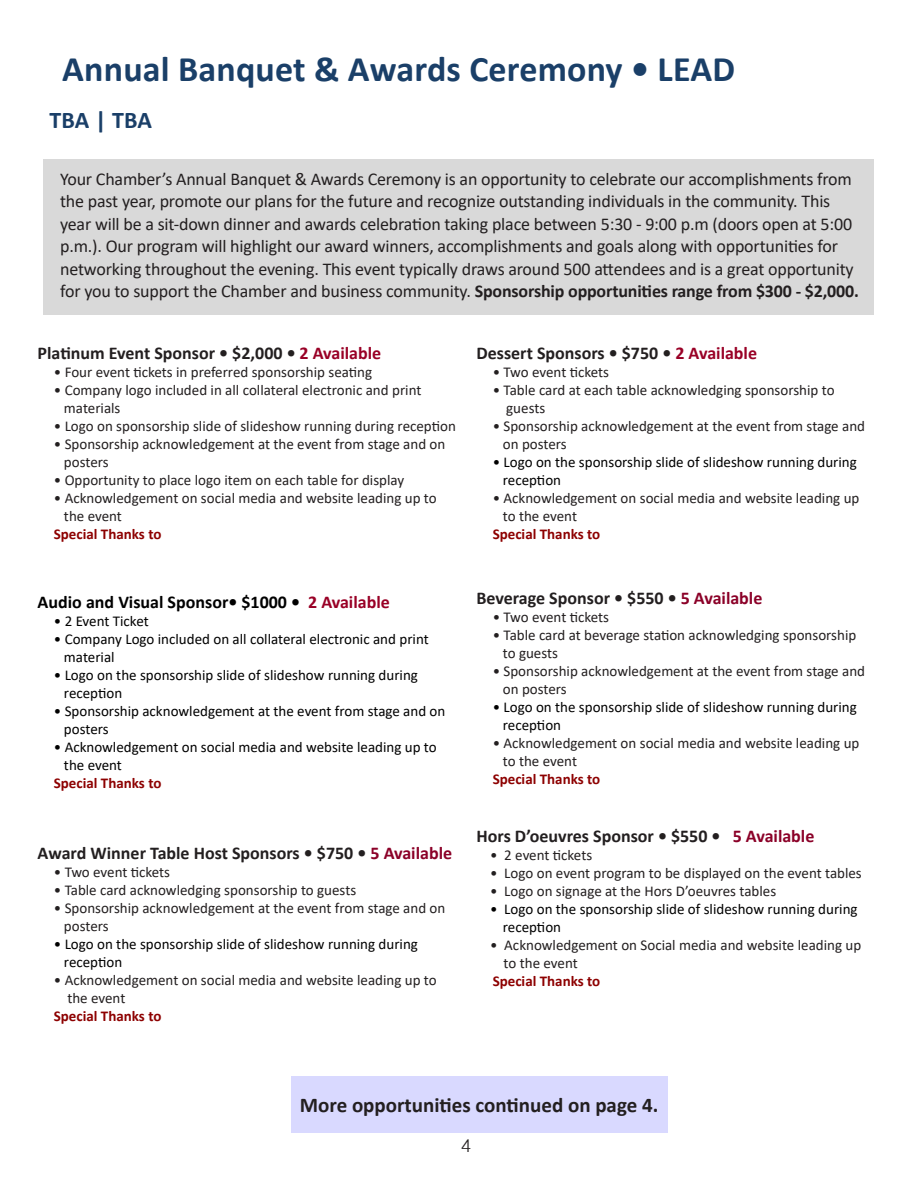
<style>
.page{position:relative;width:918px;height:1188px;background:#fff}
.page>*{position:absolute;margin:0;border:0;box-sizing:border-box;transform-origin:0 0}
.t1{font:700 36px "Calibri";letter-spacing:.005em;color:#1a3f68}
.t2{font:700 24px "Calibri";color:#1a3f68}
.t3{font:700 21px "Calibri";color:#231f20}
.t4{font:18px/22.5px "Calibri";letter-spacing:-.01em;color:#231f20}
.t5{font:700 18px "Calibri";color:#231f20}
.t6{font:700 18px "Calibri";color:#000}
.t7{font:300 18px "Helv";color:#231f20}
.t8{font:15px/18px "Calibri";color:#231f20}
.t9{font:15px "Calibri";color:#000}
.t10{font:700 15px "Calibri";color:#8d0000}
.s1{font-weight:700}
.s2{color:#990026}
.s3{color:#8b0128}
</style>
<div class="page">
<div style="left:44px;top:160px;width:830px;height:155px;background:#d9d9d9"></div>
<div style="left:291px;top:1076px;width:376px;height:56px;background:#d9d9ff"></div>
<p class="t1" style="left:62px;top:44px;width:674px">Annual Banquet &amp; Awards Ceremony • LEAD</p>
<p class="t2" style="left:50px;top:103px;width:104px">TBA | TBA</p>
<p class="t4" style="left:60px;top:167px;width:800px">Your Chamber’s Annual Banquet &amp; Awards Ceremony is an opportunity to celebrate our accomplishments from the past year, promote our plans for the future and recognize outstanding individuals in the community. This year will be a sit-down dinner and awards celebration taking place between 5:30 - 9:00 p.m (doors open at 5:00 p.m.). Our program will highlight our award winners, accomplishments and goals along with opportunities for networking throughout the evening. This event typically draws around 500 attendees and is a great opportunity for you to support the Chamber and business community. <span class="s1">Sponsorship opportunities range from $300 - $2,000.</span></p>
<p class="t5" style="left:38px;top:341px;width:345px">Platinum Event Sponsor • $2,000 • <span class="s2">2 Available</span></p>
<p class="t8" style="left:54px;top:363px;width:320px">• Four event tickets in preferred sponsorship seating</p>
<p class="t8" style="left:54px;top:381px;width:369px">• Company logo included in all collateral electronic and print</p>
<p class="t8" style="left:64px;top:399px;width:58px">materials</p>
<p class="t8" style="left:54px;top:417px;width:404px">• Logo on sponsorship slide of slideshow running during reception</p>
<p class="t8" style="left:54px;top:435px;width:393px">• Sponsorship acknowledgement at the event from stage and on</p>
<p class="t8" style="left:64px;top:453px;width:46px">posters</p>
<p class="t8" style="left:54px;top:471px;width:352px">• Opportunity to place logo item on each table for display</p>
<p class="t8" style="left:54px;top:489px;width:384px">• Acknowledgement on social media and website leading up to</p>
<p class="t8" style="left:64px;top:507px;width:60px">the event</p>
<p class="t10" style="left:54px;top:524px;width:109px">Special Thanks to</p>
<p class="t6" style="left:38px;top:589px;width:354px">Audio and Visual Sponsor• $1000 • <span class="s2">2 Available</span></p>
<p class="t9" style="left:54px;top:610px;width:96px">• 2 Event Ticket</p>
<p class="t9" style="left:54px;top:628px;width:376px">• Company Logo included on all collateral electronic and print</p>
<p class="t9" style="left:64px;top:646px;width:52px">material</p>
<p class="t9" style="left:54px;top:664px;width:366px">• Logo on the sponsorship slide of slideshow running during</p>
<p class="t9" style="left:64px;top:682px;width:60px">reception</p>
<p class="t9" style="left:54px;top:700px;width:393px">• Sponsorship acknowledgement at the event from stage and on</p>
<p class="t9" style="left:64px;top:718px;width:46px">posters</p>
<p class="t9" style="left:54px;top:736px;width:384px">• Acknowledgement on social media and website leading up to</p>
<p class="t9" style="left:64px;top:754px;width:60px">the event</p>
<p class="t10" style="left:54px;top:772px;width:109px">Special Thanks to</p>
<p class="t5" style="left:38px;top:840px;width:416px">Award Winner Table Host Sponsors • $750 • <span class="s3">5 Available</span></p>
<p class="t8" style="left:54px;top:862px;width:118px">• Two event tickets</p>
<p class="t8" style="left:54px;top:880px;width:304px">• Table card acknowledging sponsorship to guests</p>
<p class="t8" style="left:54px;top:898px;width:393px">• Sponsorship acknowledgement at the event from stage and on</p>
<p class="t8" style="left:64px;top:916px;width:46px">posters</p>
<p class="t9" style="left:54px;top:933px;width:366px">• Logo on the sponsorship slide of slideshow running during</p>
<p class="t9" style="left:64px;top:951px;width:60px">reception</p>
<p class="t8" style="left:54px;top:970px;width:384px">• Acknowledgement on social media and website leading up to</p>
<p class="t8" style="left:67px;top:988px;width:60px">the event</p>
<p class="t10" style="left:54px;top:1005px;width:109px">Special Thanks to</p>
<p class="t5" style="left:476px;top:341px;width:282px">Dessert Sponsors • $750 • <span class="s2">2 Available</span></p>
<p class="t8" style="left:493px;top:363px;width:118px">• Two event tickets</p>
<p class="t8" style="left:506px;top:381px;width:330px;text-indent:-14px">• Table card at each table acknowledging sponsorship to guests</p>
<p class="t8" style="left:493px;top:417px;width:374px">• Sponsorship acknowledgement at the event from stage and</p>
<p class="t8" style="left:503px;top:435px;width:65px">on posters</p>
<p class="t9" style="left:493px;top:452px;width:366px">• Logo on the sponsorship slide of slideshow running during</p>
<p class="t9" style="left:503px;top:470px;width:60px">reception</p>
<p class="t8" style="left:493px;top:489px;width:368px">• Acknowledgement on social media and website leading up</p>
<p class="t8" style="left:503px;top:507px;width:76px">to the event</p>
<p class="t10" style="left:493px;top:524px;width:109px">Special Thanks to</p>
<p class="t5" style="left:476px;top:585px;width:287px">Beverage Sponsor • $550 • <span class="s3">5 Available</span></p>
<p class="t8" style="left:493px;top:608px;width:118px">• Two event tickets</p>
<p class="t8" style="left:493px;top:626px;width:365px">• Table card at beverage station acknowledging sponsorship</p>
<p class="t8" style="left:503px;top:644px;width:57px">to guests</p>
<p class="t8" style="left:493px;top:662px;width:374px">• Sponsorship acknowledgement at the event from stage and</p>
<p class="t8" style="left:503px;top:680px;width:65px">on posters</p>
<p class="t9" style="left:493px;top:697px;width:366px">• Logo on the sponsorship slide of slideshow running during</p>
<p class="t9" style="left:503px;top:715px;width:60px">reception</p>
<p class="t8" style="left:493px;top:734px;width:368px">• Acknowledgement on social media and website leading up</p>
<p class="t8" style="left:503px;top:752px;width:76px">to the event</p>
<p class="t10" style="left:493px;top:769px;width:109px">Special Thanks to</p>
<p class="t5" style="left:476px;top:823px;width:339px">Hors D’oeuvres Sponsor • $550 • <span class="s3">5 Available</span></p>
<p class="t8" style="left:490px;top:845px;width:104px">• 2 event tickets</p>
<p class="t8" style="left:490px;top:863px;width:373px">• Logo on event program to be displayed on the event tables</p>
<p class="t8" style="left:490px;top:881px;width:288px">• Logo on signage at the Hors D’oeuvres tables</p>
<p class="t9" style="left:490px;top:898px;width:369px">• Logo on the sponsorship slide of slideshow running during</p>
<p class="t9" style="left:503px;top:916px;width:60px">reception</p>
<p class="t8" style="left:504px;top:935px;width:359px;text-indent:-14px">• Acknowledgement on Social media and website leading up to the event</p>
<p class="t10" style="left:493px;top:970px;width:109px">Special Thanks to</p>
<p class="t3" style="left:300px;top:1090px;width:360px">More opportunities continued on page 4.</p>
<p class="t7" style="left:461px;top:1134px;width:12px">4</p>
</div>
